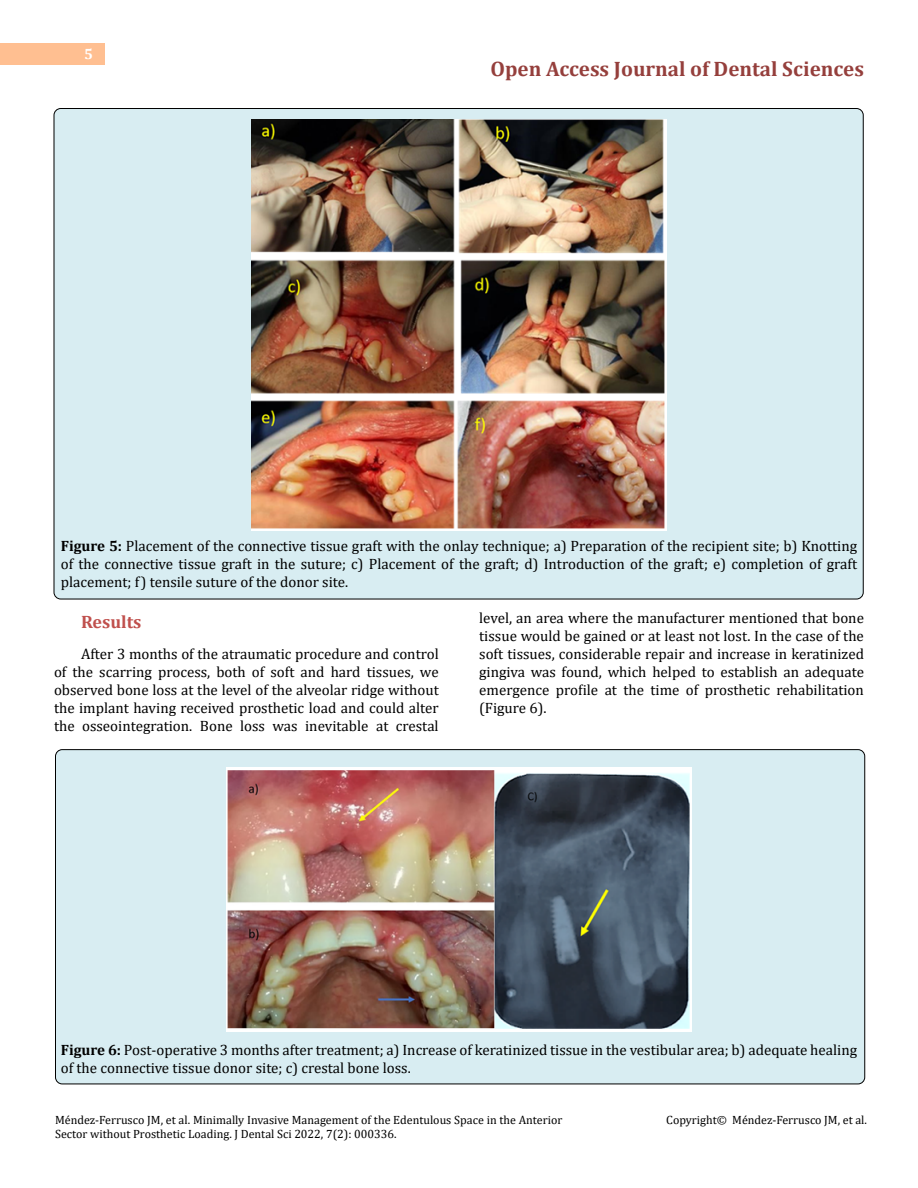
<style>
.page{position:relative;width:918px;height:1188px;background:#fff}
.page>*{position:absolute;margin:0;border:0;box-sizing:border-box;transform-origin:0 0}
.t1{font:700 21px "Cambria";color:#953f3c}
.t2{font:700 18px "Cambria";color:#c0504d}
.t3{font:15px/18px "Cambria";color:#000;text-align:justify}
.t4{font:700 15px "Cambria";color:#fff}
.t5{font:12px/14.4px "Cambria";color:#000}
.s1{font-weight:700}
</style>
<div class="page">
<div style="left:0;top:43px;width:105px;height:21px;background:#ffbf91"></div>
<div style="left:56px;top:750px;width:809px;height:334px;background:#d8edf2;border-radius:7px"></div>
<div style="left:54px;top:109px;width:809px;height:490px;background:#d8edf2;border-radius:7px"></div>
<img style="left:251px;top:119px;width:416px;height:412px">
<img style="left:226px;top:767px;width:466px;height:264px">
<p class="t4" style="left:84px;top:44px;width:10px">5</p>
<h1 class="t1" style="left:490px;top:54px;width:375px">Open Access Journal of Dental Sciences</h1>
<p class="t3" style="left:61px;top:537px;width:798px"><span class="s1">Figure 5:</span> Placement of the connective tissue graft with the onlay technique; a) Preparation of the recipient site; b) Knotting of the connective tissue graft in the suture; c) Placement of the graft; d) Introduction of the graft; e) completion of graft placement; f) tensile suture of the donor site.</p>
<p class="t2" style="left:81px;top:609px;width:62px">Results</p>
<p class="t3" style="left:54px;top:645px;width:386px;text-indent:27px">After 3 months of the atraumatic procedure and control of the scarring process, both of soft and hard tissues, we observed bone loss at the level of the alveolar ridge without the implant having received prosthetic load and could alter the osseointegration. Bone loss was inevitable at crestal</p>
<p class="t3" style="left:479px;top:609px;width:386px">level, an area where the manufacturer mentioned that bone tissue would be gained or at least not lost. In the case of the soft tissues, considerable repair and increase in keratinized gingiva was found, which helped to establish an adequate emergence profile at the time of prosthetic rehabilitation (Figure 6).</p>
<p class="t3" style="left:61px;top:1041px;width:798px"><span class="s1">Figure 6:</span> Post-operative 3 months after treatment; a) Increase of keratinized tissue in the vestibular area; b) adequate healing of the connective tissue donor site; c) crestal bone loss.</p>
<p class="t5" style="left:55px;top:1112px;width:509px">Méndez-Ferrusco JM, et al. Minimally Invasive Management of the Edentulous Space in the Anterior<br>Sector without Prosthetic Loading. J Dental Sci 2022, 7(2): 000336.</p>
<p class="t5" style="left:666px;top:1112px;width:202px">Copyright© Méndez-Ferrusco JM, et al.</p>
</div>
